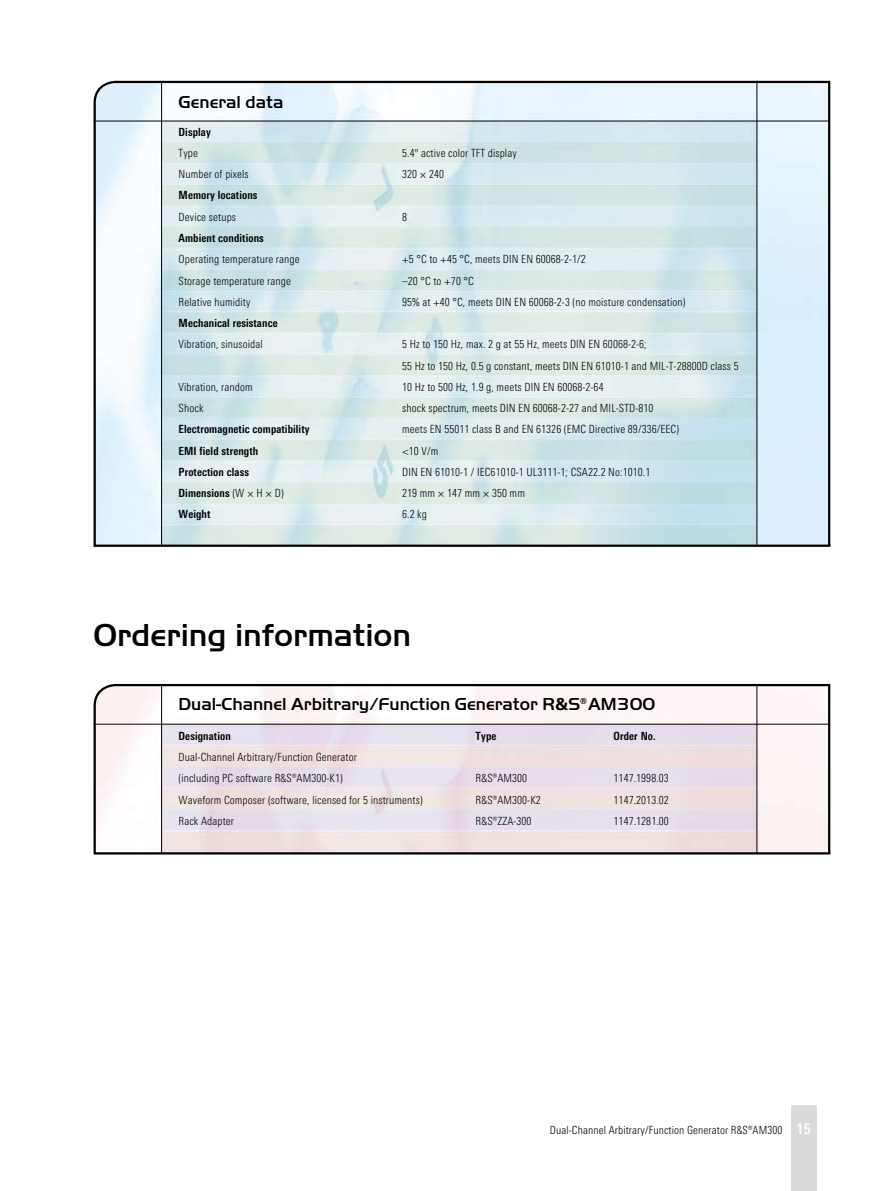
<style>
.page{position:relative;width:893px;height:1191px;background:#fff}
.page>*{position:absolute;margin:0;border:0;box-sizing:border-box;transform-origin:0 0}
.t1{font:33px "Handel Gothic EF Medium";color:#000}
.t2{font:18px "Handel Gothic EF Medium";color:#000}
.t3{font:300 11.25px/21.3px "RS Univers Cond";letter-spacing:.01em;color:#000}
.t4{font:700 11.25px "RS Univers Cond";letter-spacing:.01em;color:#000}
.s1{font-weight:300}
.s2{font-weight:700;font-size:15px;color:#fff}
</style>
<div class="page">
<div style="left:791px;top:1106px;width:25px;height:85px;background:#d8dadc"></div>
<svg style="left:93px;top:80px;width:738px;height:467px;background:#d7e7ea"></svg>
<hr style="left:161px;top:81px;width:1px;height:465px;background:#000">
<hr style="left:757px;top:81px;width:1px;height:465px;background:#000">
<hr style="left:94px;top:121px;width:735px;height:1px;background:#000">
<svg style="left:93px;top:683px;width:738px;height:172px"></svg>
<hr style="left:161px;top:684px;width:1px;height:169px;background:#000">
<hr style="left:757px;top:684px;width:1px;height:169px;background:#000">
<hr style="left:94px;top:724px;width:735px;height:1px;background:#000">
<h2 class="t2" style="left:179px;top:92px;width:106px">General data</h2>
<p class="t4" style="left:179px;top:125px;width:34px">Display</p>
<p class="t3" style="left:179px;top:142px;width:21px">Type</p>
<p class="t3" style="left:402px;top:142px;width:116px">5.4" active color TFT display</p>
<p class="t3" style="left:179px;top:163px;width:72px">Number of pixels</p>
<p class="t3" style="left:402px;top:163px;width:43px">320 × 240</p>
<p class="t4" style="left:179px;top:189px;width:80px">Memory locations</p>
<p class="t3" style="left:179px;top:206px;width:59px">Device setups</p>
<p class="t3" style="left:402px;top:206px;width:6px">8</p>
<p class="t4" style="left:179px;top:231px;width:87px">Ambient conditions</p>
<p class="t3" style="left:179px;top:248px;width:123px">Operating temperature range</p>
<p class="t3" style="left:402px;top:248px;width:185px">+5 °C to +45 °C, meets DIN EN 60068-2-1/2</p>
<p class="t3" style="left:179px;top:270px;width:114px">Storage temperature range</p>
<p class="t3" style="left:402px;top:270px;width:73px">–20 °C to +70 °C</p>
<p class="t3" style="left:179px;top:291px;width:73px">Relative humidity</p>
<p class="t3" style="left:402px;top:291px;width:285px">95% at +40 °C, meets DIN EN 60068-2-3 (no moisture condensation)</p>
<p class="t4" style="left:179px;top:316px;width:101px">Mechanical resistance</p>
<p class="t3" style="left:179px;top:333px;width:86px">Vibration, sinusoidal</p>
<p class="t3" style="left:402px;top:333px;width:338px">5 Hz to 150 Hz, max. 2 g at 55 Hz, meets DIN EN 60068-2-6;<br>55 Hz to 150 Hz, 0.5 g constant, meets DIN EN 61010-1 and MIL-T-28800D class 5</p>
<p class="t3" style="left:179px;top:376px;width:76px">Vibration, random</p>
<p class="t3" style="left:402px;top:376px;width:203px">10 Hz to 500 Hz, 1.9 g, meets DIN EN 60068-2-64</p>
<p class="t3" style="left:179px;top:397px;width:26px">Shock</p>
<p class="t3" style="left:402px;top:397px;width:253px">shock spectrum, meets DIN EN 60068-2-27 and MIL-STD-810</p>
<p class="t4" style="left:179px;top:422px;width:132px">Electromagnetic compatibility</p>
<p class="t3" style="left:402px;top:418px;width:278px">meets EN 55011 class B and EN 61326 (EMC Directive 89/336/EEC)</p>
<p class="t4" style="left:179px;top:444px;width:81px">EMI field strength</p>
<p class="t3" style="left:402px;top:440px;width:38px">&lt;10 V/m</p>
<p class="t4" style="left:179px;top:465px;width:72px">Protection class</p>
<p class="t3" style="left:402px;top:461px;width:250px">DIN EN 61010-1 / IEC61010-1 UL3111-1; CSA22.2 No:1010.1</p>
<p class="t4" style="left:179px;top:486px;width:107px">Dimensions <span class="s1">(W × H × D)</span></p>
<p class="t3" style="left:402px;top:482px;width:124px">219 mm × 147 mm × 350 mm</p>
<p class="t4" style="left:179px;top:508px;width:33px">Weight</p>
<p class="t3" style="left:402px;top:503px;width:26px">6.2 kg</p>
<h1 class="t1" style="left:94px;top:615px;width:319px">Ordering information</h1>
<h2 class="t2" style="left:179px;top:693px;width:478px">Dual-Channel Arbitrary/Function Generator ¸AM300</h2>
<p class="t4" style="left:179px;top:729px;width:54px">Designation</p>
<p class="t4" style="left:476px;top:729px;width:22px">Type</p>
<p class="t4" style="left:614px;top:729px;width:44px">Order No.</p>
<p class="t3" style="left:179px;top:746px;width:180px">Dual-Channel Arbitrary/Function Generator (including PC software R&amp;S®AM300-K1)</p>
<p class="t3" style="left:476px;top:767px;width:53px">R&amp;S®AM300</p>
<p class="t3" style="left:614px;top:767px;width:57px">1147.1998.03</p>
<p class="t3" style="left:179px;top:789px;width:246px">Waveform Composer (software, licensed for 5 instruments)</p>
<p class="t3" style="left:476px;top:789px;width:67px">R&amp;S®AM300-K2</p>
<p class="t3" style="left:614px;top:789px;width:57px">1147.2013.02</p>
<p class="t3" style="left:179px;top:810px;width:57px">Rack Adapter</p>
<p class="t3" style="left:476px;top:810px;width:57px">R&amp;S®ZZA-300</p>
<p class="t3" style="left:614px;top:810px;width:57px">1147.1281.00</p>
<p class="t3" style="left:550px;top:1119px;width:262px">Dual-Channel Arbitrary/Function Generator R&amp;S®AM300 <span class="s2">15</span></p>
</div>
